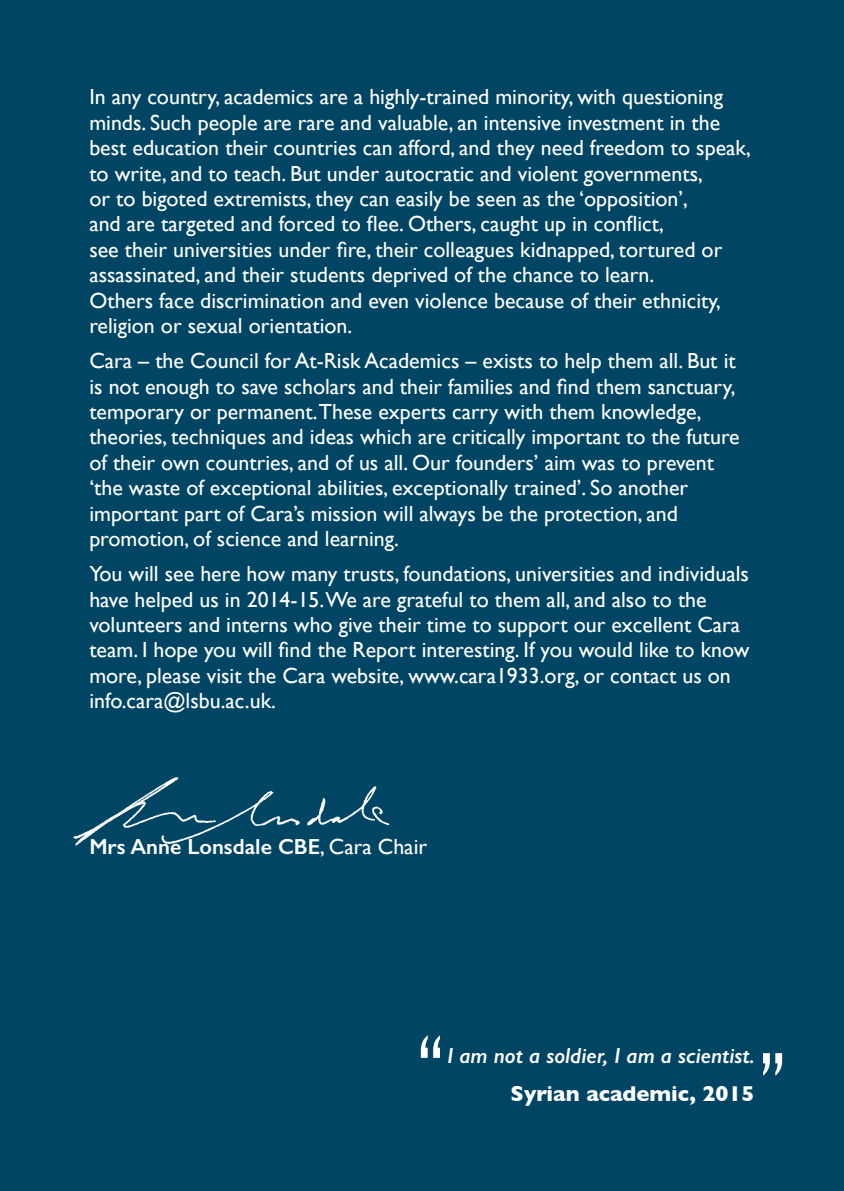
<style>
.page{position:relative;width:844px;height:1191px;background:#fff}
.page>*{position:absolute;margin:0;border:0;box-sizing:border-box;transform-origin:0 0}
.t1{font:300 105px "Gill Sans";color:#fff}
.t2{font:21.88px/25.4px "Gill Sans";color:#fff}
.t3{font:italic 600 21.88px "Gill Sans";color:#fff}
.t4{font:600 21.88px "Gill Sans";color:#fff}
.t5{font:700 21.88px "Gill Sans";color:#fff}
.s1{font-weight:400}
</style>
<div class="page">
<div style="left:0;top:0;width:843px;height:1191px;background:#004563"></div>
<img style="left:73px;top:777px;width:317px;height:69px">
<p class="t2" style="left:89px;top:84px;width:662px">In any country, academics are a highly-trained minority, with questioning minds. Such people are rare and valuable, an intensive investment in the best education their countries can afford, and they need freedom to speak, to write, and to teach. But under autocratic and violent governments,<br>or to bigoted extremists, they can easily be seen as the ‘opposition’,<br>and are targeted and forced to flee. Others, caught up in conflict,<br>see their universities under fire, their colleagues kidnapped, tortured or assassinated, and their students deprived of the chance to learn.<br>Others face discrimination and even violence because of their ethnicity, religion or sexual orientation.</p>
<p class="t2" style="left:89px;top:348px;width:651px">Cara – the Council for At-Risk Academics – exists to help them all. But it is not enough to save scholars and their families and find them sanctuary, temporary or permanent.These experts carry with them knowledge, theories, techniques and ideas which are critically important to the future of their own countries, and of us all. Our founders’ aim was to prevent ‘the waste of exceptional abilities, exceptionally trained’. So another important part of Cara’s mission will always be the protection, and promotion, of science and learning.</p>
<p class="t2" style="left:89px;top:561px;width:661px">You will see here how many trusts, foundations, universities and individuals have helped us in 2014-15.We are grateful to them all, and also to the volunteers and interns who give their time to support our excellent Cara team. I hope you will find the Report interesting. If you would like to know more, please visit the Cara website, www.cara1933.org, or contact us on info.cara@lsbu.ac.uk.</p>
<p class="t4" style="left:89px;top:833px;width:339px">Mrs Anne Lonsdale CBE<span class="s1">, Cara Chair</span></p>
<h1 class="t1" style="left:415px;top:990px;width:32px">ʻ‘</h1>
<p class="t3" style="left:447px;top:1042px;width:309px">I am not a soldier, I am a scientist.</p>
<p class="t5" style="left:510px;top:1076px;width:245px">Syrian academic, 2015</p>
<h1 class="t1" style="left:757px;top:1007px;width:32px">ʼʼ</h1>
</div>
